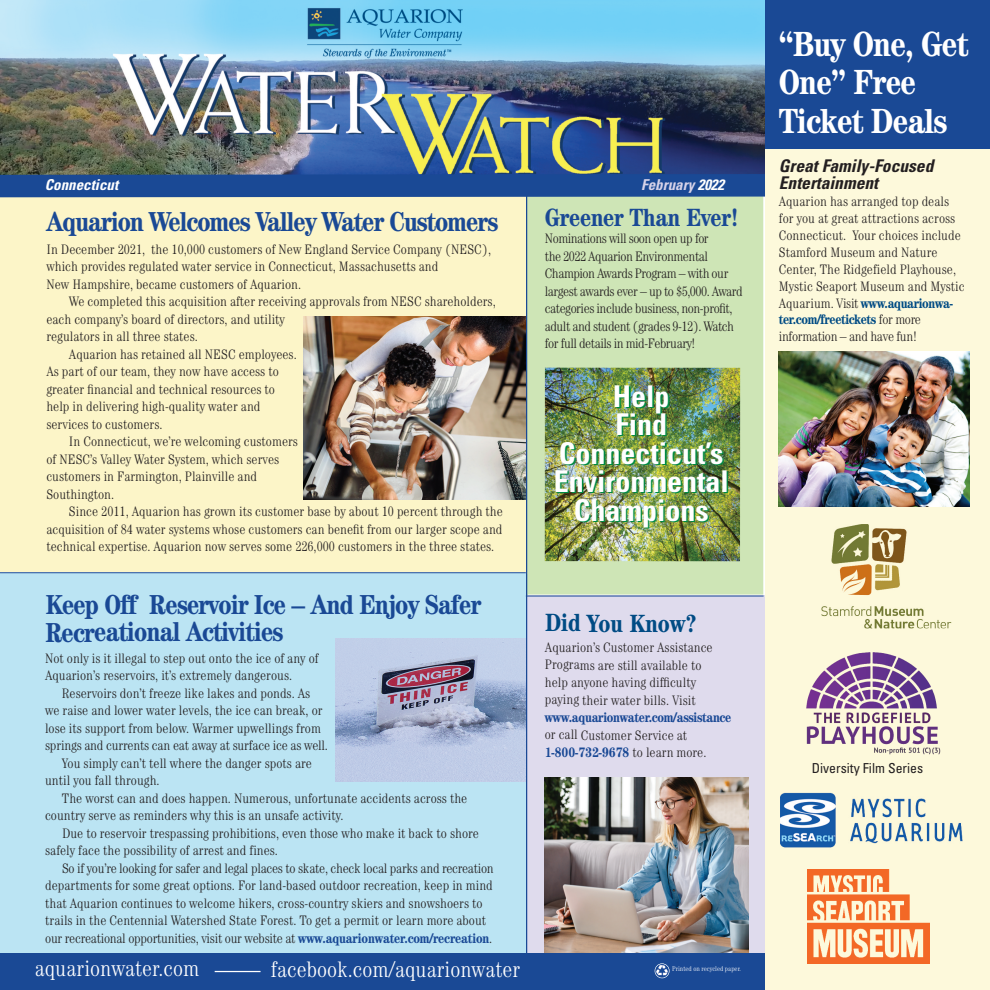
<style>
.page{position:relative;width:990px;height:990px;background:#fff}
.page>*{position:absolute;margin:0;border:0;box-sizing:border-box;transform-origin:0 0}
.t1{font:700 condensed 35px/38.8px "Century Std";letter-spacing:-.02em;color:#fff}
.t2{font:700 condensed 30px/28.5px "Univers";color:#fff;text-align:center}
.t3{font:700 condensed 27.5px/27.5px "Century Std";letter-spacing:-.025em;color:#1a4995}
.t4{font:700 condensed 25px "Century Std";letter-spacing:-.01em;color:#1a4995}
.t5{font:700 condensed 25px "Century Std";color:#004b84}
.t6{font:300 condensed 22.5px "Century";color:#fff}
.t7{font:italic 700 condensed 17.5px/17.5px "Univers";color:#231f20}
.t8{font:italic 700 condensed 15px "Univers";color:#d7d3e9}
.t9{font:italic 700 condensed 15px "Univers";color:#fff}
.t10{font:300 condensed 13.75px/16.9px "Century Std";color:#231f20}
.t11{font:300 condensed 13.75px/17.5px "Century Std";letter-spacing:-.035em;color:#231f20}
.t12{font:300 condensed 13.75px "Century Std";letter-spacing:-.02em;color:#231f20}
.t13{font:700 condensed 13.75px "Century";letter-spacing:-.02em;color:#1a4995}
.t14{font:700 condensed 13.75px "Century";color:#1a4995}
.t15{font:condensed 13.75px "Univers";color:#231f20}
.t16{font:300 condensed 6.88px "Century Std";color:#fff}
.s1{color:#fff}
.s2{font-family:"Century";font-weight:700;color:#1a4995}
.s3{font-family:"Century Std";font-weight:300;color:#231f20}
.s4{font-weight:700;color:#004b84}
</style>
<div class="page">
<div style="left:0;top:196px;width:527px;height:376px;background:#fcf5c8"></div>
<div style="left:527px;top:595px;width:238px;height:360px;background:#dfdbed"></div>
<img style="left:545px;top:777px;width:203px;height:175px">
<div style="left:0;top:574px;width:527px;height:396px;background:#bbe4f3"></div>
<div style="left:765px;top:45px;width:225px;height:945px;background:#fdf9db"></div>
<div style="left:527px;top:197px;width:236px;height:398px;background:#cee5b6"></div>
<svg style="left:527px;top:574px;width:1px;height:21px"></svg>
<div style="left:0;top:953px;width:765px;height:37px;background:#1a4995"></div>
<img style="left:0;top:0;width:765px;height:174px">
<div style="left:765px;top:0;width:225px;height:149px;background:#1a4995"></div>
<img style="left:781px;top:792px;width:182px;height:56px">
<img style="left:821px;top:524px;width:130px;height:105px">
<hr style="left:215px;top:971px;width:46px;height:1px;background:#fff">
<svg style="left:656px;top:965px;width:12px;height:11px"></svg>
<div style="left:655px;top:963px;width:15px;height:15px;border:1px solid #fff;border-radius:50%"></div>
<div style="left:0;top:174px;width:765px;height:23px;background:#1a4995"></div>
<img style="left:808px;top:869px;width:121px;height:95px">
<img style="left:779px;top:352px;width:190px;height:154px">
<hr style="left:0;top:572px;width:526px;height:1px;background:#1a4995">
<hr style="left:526px;top:596px;width:238px;height:1px;background:#1a4995">
<img style="left:545px;top:367px;width:195px;height:194px">
<img style="left:304px;top:316px;width:222px;height:183px">
<hr style="left:526px;top:190px;width:1px;height:765px;background:#1a4995">
<img style="left:335px;top:639px;width:191px;height:142px">
<img style="left:806px;top:652px;width:135px;height:103px">
<p class="t9" style="left:45px;top:179px;width:75px">Connecticut</p>
<p class="t8" style="left:641px;top:179px;width:85px">February <span class="s1">2022</span></p>
<h3 class="t3" style="left:46px;top:211px;width:453px">Aquarion Welcomes Valley Water Customers</h3>
<p class="t10" style="left:46px;top:242px;width:446px;line-height:17.5px">In December 2021, the 10,000 customers of New England Service Company (NESC), which provides regulated water service in Connecticut, Massachusetts and<br>New Hampshire, became customers of Aquarion.</p>
<p class="t10" style="left:69px;top:295px;width:428px">We completed this acquisition after receiving approvals from NESC shareholders,</p>
<p class="t10" style="left:46px;top:312px;width:240px">each company’s board of directors, and utility</p>
<p class="t10" style="left:46px;top:330px;width:153px">regulators in all three states.</p>
<p class="t10" style="left:69px;top:347px;width:229px">Aquarion has retained all NESC employees.</p>
<p class="t10" style="left:46px;top:365px;width:234px">As part of our team, they now have access to</p>
<p class="t10" style="left:46px;top:382px;width:230px">greater financial and technical resources to</p>
<p class="t10" style="left:46px;top:400px;width:216px">help in delivering high-quality water and</p>
<p class="t10" style="left:46px;top:417px;width:118px">services to customers.</p>
<p class="t10" style="left:69px;top:435px;width:231px">In Connecticut, we’re welcoming customers</p>
<p class="t10" style="left:46px;top:452px;width:234px">of NESC’s Valley Water System, which serves</p>
<p class="t10" style="left:46px;top:470px;width:212px">customers in Farmington, Plainville and</p>
<p class="t10" style="left:46px;top:487px;width:69px">Southington.</p>
<p class="t10" style="left:69px;top:505px;width:435px">Since 2011, Aquarion has grown its customer base by about 10 percent through the</p>
<p class="t10" style="left:46px;top:522px;width:458px">acquisition of 84 water systems whose customers can benefit from our larger scope and</p>
<p class="t10" style="left:46px;top:540px;width:449px">technical expertise. Aquarion now serves some 226,000 customers in the three states.</p>
<h3 class="t3" style="left:45px;top:593px;width:438px">Keep Off Reservoir Ice – And Enjoy Safer<br>Recreational Activities</h3>
<p class="t10" style="left:45px;top:650px;width:275px;line-height:17.5px">Not only is it illegal to step out onto the ice of any of<br>Aquarion’s reservoirs, it’s extremely dangerous.</p>
<p class="t10" style="left:62px;top:686px;width:250px">Reservoirs don’t freeze like lakes and ponds. As</p>
<p class="t10" style="left:45px;top:703px;width:279px">we raise and lower water levels, the ice can break, or</p>
<p class="t10" style="left:45px;top:721px;width:277px">lose its support from below. Warmer upwellings from</p>
<p class="t10" style="left:45px;top:738px;width:284px">springs and currents can eat away at surface ice as well.</p>
<p class="t10" style="left:62px;top:756px;width:251px">You simply can’t tell where the danger spots are</p>
<p class="t10" style="left:45px;top:773px;width:116px">until you fall through.</p>
<p class="t10" style="left:62px;top:791px;width:407px">The worst can and does happen. Numerous, unfortunate accidents across the</p>
<p class="t10" style="left:45px;top:808px;width:300px">country serve as reminders why this is an unsafe activity.</p>
<p class="t10" style="left:62px;top:826px;width:418px">Due to reservoir trespassing prohibitions, even those who make it back to shore</p>
<p class="t10" style="left:45px;top:843px;width:234px">safely face the possibility of arrest and fines.</p>
<p class="t12" style="left:62px;top:863px;width:433px">So if you’re looking for safer and legal places to skate, check local parks and recreation</p>
<p class="t10" style="left:45px;top:878px;width:449px">departments for some great options. For land-based outdoor recreation, keep in mind</p>
<p class="t10" style="left:45px;top:896px;width:439px">that Aquarion continues to welcome hikers, cross-country skiers and snowshoers to</p>
<p class="t10" style="left:45px;top:913px;width:443px">trails in the Centennial Watershed State Forest. To get a permit or learn more about</p>
<p class="t12" style="left:45px;top:933px;width:449px">our recreational opportunities, visit our website at <span class="s2">www.aquarionwater.com/recreation</span>.</p>
<h3 class="t4" style="left:545px;top:208px;width:195px">Greener Than Ever!</h3>
<p class="t11" style="left:545px;top:231px;width:200px">Nominations will soon open up for<br>the 2022 Aquarion Environmental Champion Awards Program – with our largest awards ever – up to $5,000. Award categories include business, non-profit, adult and student (grades 9-12). Watch for full details in mid-February!</p>
<h2 class="t2" style="left:554px;top:384px;width:176px">Help<br>Find<br>Connecticut’s<br>Environmental<br>Champions</h2>
<h3 class="t5" style="left:545px;top:614px;width:153px">Did You Know?</h3>
<p class="t10" style="left:545px;top:640px;width:169px;line-height:17.5px">Aquarion’s Customer Assistance<br>Programs are still available to help anyone having difficulty paying their water bills. Visit</p>
<p class="t13" style="left:545px;top:713px;width:188px">www.aquarionwater.com/assistance</p>
<p class="t10" style="left:545px;top:728px;width:144px">or call Customer Service at</p>
<p class="t14" style="left:545px;top:748px;width:163px">1-800-732-9678 <span class="s3">to learn more.</span></p>
<h3 class="t6" style="left:35px;top:961px;width:166px">aquarionwater.com</h3>
<h3 class="t6" style="left:271px;top:961px;width:251px">facebook.com/aquarionwater</h3>
<p class="t16" style="left:672px;top:967px;width:70px">Printed on recycled paper.</p>
<h1 class="t1" style="left:779px;top:27px;width:191px">“Buy One, Get<br>One” Free<br>Ticket Deals</h1>
<p class="t7" style="left:779px;top:158px;width:156px">Great Family-Focused<br>Entertainment</p>
<p class="t10" style="left:779px;top:194px;width:187px">Aquarion has arranged top deals for you at great attractions across<br>Connecticut. Your choices include<br>Stamford Museum and Nature<br>Center, The Ridgefield Playhouse,<br>Mystic Seaport Museum and Mystic<br>Aquarium. Visit <span class="s4">www.aquarionwa&shy;ter.com/freetickets</span> for more information – and have fun!</p>
<p class="t15" style="left:812px;top:763px;width:113px">Diversity Film Series</p>
</div>
